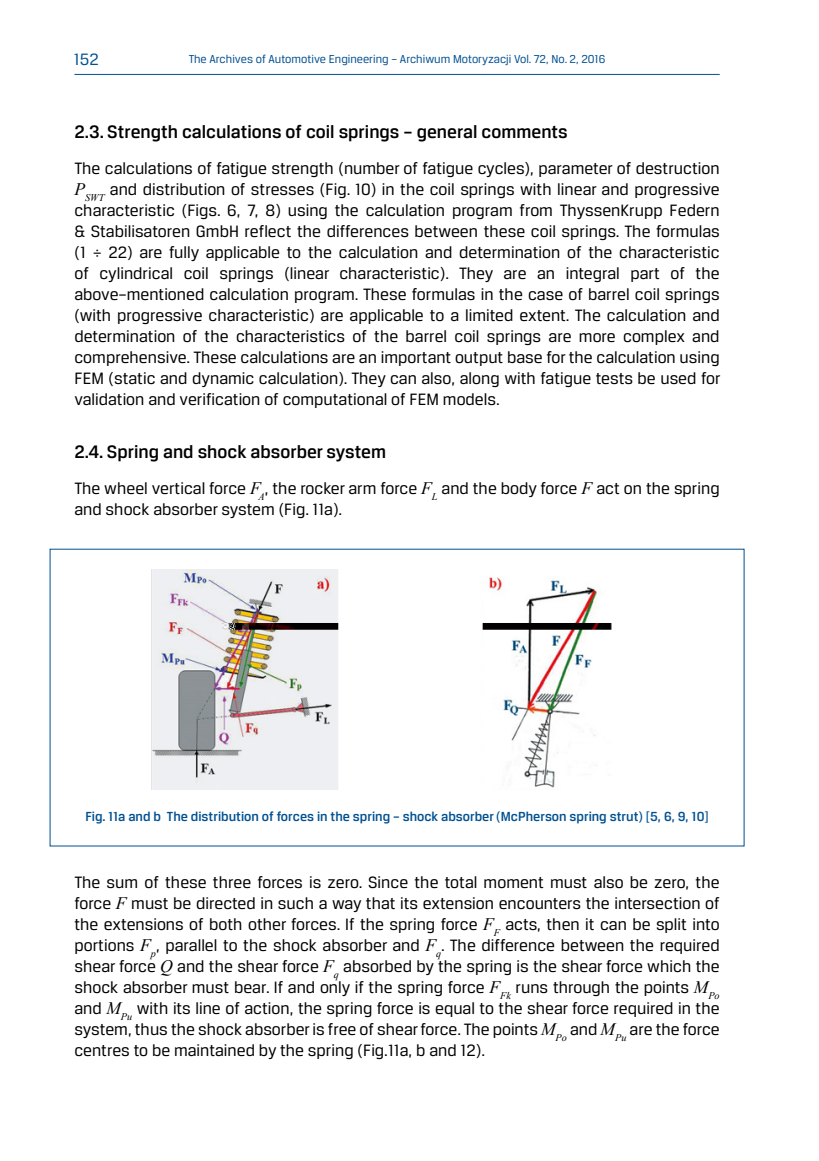
<style>
.page{position:relative;width:819px;height:1161px;background:#fff}
.page>*{position:absolute;margin:0;border:0;box-sizing:border-box;transform-origin:0 0}
.podrozdz_ang_mniejsz{font:500 19.25px "Breuer Text";color:#000}
.podstawowy_ang{font:17.5px/21px "Breuer Text";color:#000;text-align:justify}
.t1{font:17.5px "Breuer Text";color:#005091}
.podpisy_ilustracji_a{font:500 14px "Breuer Text";color:#005091}
.t2{font:12.25px "Breuer Text";color:#005091}
.s1{font-family:"Times New Roman";font-style:italic}
</style>
<div class="page">
<hr style="left:74px;top:74px;width:645px;height:1px;background:#005091">
<img style="left:151px;top:569px;width:461px;height:220px">
<p class="t1" style="left:74px;top:50px;width:26px">152</p>
<p class="t2" style="left:189px;top:52px;width:418px">The Archives of Automotive Engineering – Archiwum Motoryzacji Vol. 72, No. 2, 2016</p>
<p class="podrozdz_ang_mniejsz" style="left:74px;top:122px;width:494px">2.3. Strength calculations of coil springs – general comments</p>
<p class="podstawowy_ang" style="left:74px;top:158px;width:647px">The calculations of fatigue strength (number of fatigue cycles), parameter of destruction <span class="s1">P</span><sub>SWT</sub> and distribution of stresses (Fig. 10) in the coil springs with linear and progressive characteristic (Figs. 6, 7, 8) using the calculation program from ThyssenKrupp Federn &amp; Stabilisatoren GmbH reflect the differences between these coil springs. The formulas (1 ÷ 22) are fully applicable to the calculation and determination of the characteristic of cylindrical coil springs (linear characteristic). They are an integral part of the above–mentioned calculation program. These formulas in the case of barrel coil springs (with progressive characteristic) are applicable to a limited extent. The calculation and determination of the characteristics of the barrel coil springs are more complex and comprehensive. These calculations are an important output base for the calculation using FEM (static and dynamic calculation). They can also, along with fatigue tests be used for validation and verification of computational of FEM models.</p>
<p class="podrozdz_ang_mniejsz" style="left:74px;top:442px;width:313px">2.4. Spring and shock absorber system</p>
<p class="podstawowy_ang" style="left:74px;top:478px;width:646px">The wheel vertical force <span class="s1">F</span><sub>A</sub>, the rocker arm force <span class="s1">F</span><sub>L</sub> and the body force <span class="s1">F</span> act on the spring and shock absorber system (Fig. 11a).</p>
<p class="podpisy_ilustracji_a" style="left:85px;top:809px;width:624px">Fig. 11a and b The distribution of forces in the spring – shock absorber (McPherson spring strut) [5, 6, 9, 10]</p>
<p class="podstawowy_ang" style="left:74px;top:872px;width:646px">The sum of these three forces is zero. Since the total moment must also be zero, the force <span class="s1">F</span> must be directed in such a way that its extension encounters the intersection of the extensions of both other forces. If the spring force <span class="s1">F</span><sub>F</sub> acts, then it can be split into portions <span class="s1">F</span><sub>p</sub>, parallel to the shock absorber and <span class="s1">F</span><sub>q</sub>. The difference between the required shear force <span class="s1">Q</span> and the shear force <span class="s1">F</span><sub>q</sub> absorbed by the spring is the shear force which the shock absorber must bear. If and only if the spring force <span class="s1">F</span><sub>Fk</sub> runs through the points <span class="s1">M</span><sub>Po </sub>and <span class="s1">M</span><sub>Pu</sub> with its line of action, the spring force is equal to the shear force required in the system, thus the shock absorber is free of shear force. The points <span class="s1">M</span><sub>Po</sub> and <span class="s1">M</span><sub>Pu</sub> are the force centres to be maintained by the spring (Fig.11a, b and 12).</p>
</div>
